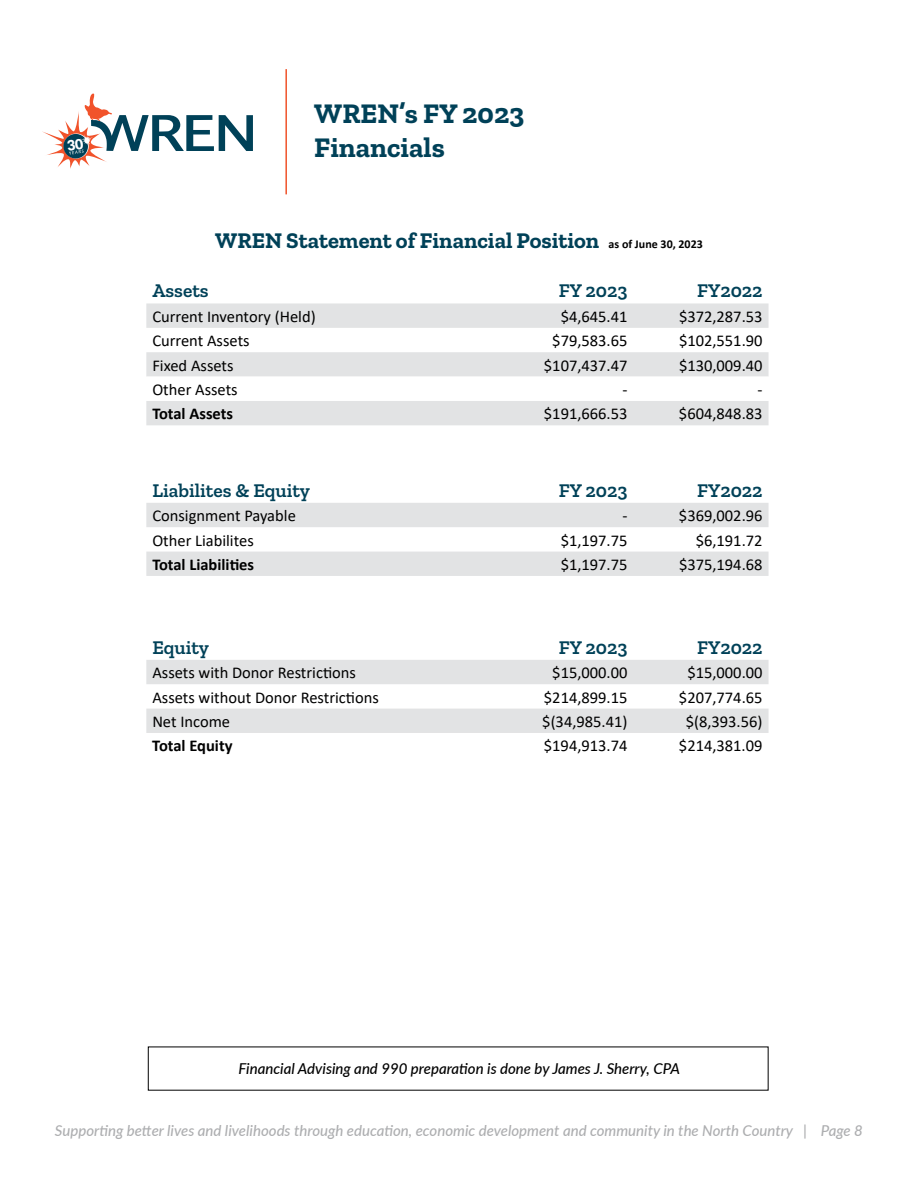
<style>
.page{position:relative;width:918px;height:1188px;background:#fff}
.page>*{position:absolute;margin:0;border:0;box-sizing:border-box;transform-origin:0 0}
.t1{font:700 28.5px "Zilla Slab";color:#004158}
.t2{font:700 22.5px "Zilla Slab";color:#004158}
.t3{font:600 19.5px "Zilla Slab";color:#004158}
.t4{font:16.5px "Calibri";color:#000}
.t5{font:700 16.5px "Calibri";color:#000}
.t6{font:italic 500 15px "Lato";color:#adaeb0}
.t7{font:italic 500 15px "Lato";color:#000}
.s1{font-family:"Calibri";font-size:12px;color:#000}
</style>
<div class="page">
<hr style="left:285px;top:69px;width:2px;height:125px;background:#f0532b">
<svg style="left:146px;top:303px;width:623px;height:122px;fill:#e2e3e4"></svg>
<svg style="left:146px;top:377px;width:623px;height:24px"></svg>
<svg style="left:146px;top:503px;width:623px;height:73px;fill:#e2e3e4"></svg>
<svg style="left:146px;top:660px;width:623px;height:73px;fill:#e2e3e4"></svg>
<svg style="left:43px;top:94px;width:210px;height:75px"></svg>
<h1 class="t1" style="left:314px;top:102px;width:212px">WREN’s FY 2023</h1>
<h1 class="t1" style="left:314px;top:136px;width:132px">Financials</h1>
<h2 class="t2" style="left:215px;top:232px;width:489px">WREN Statement of Financial Position <span class="s1">as of June 30, 2023</span></h2>
<p class="t3" style="left:152px;top:283px;width:58px">Assets</p>
<p class="t3" style="left:559px;top:283px;width:70px">FY 2023</p>
<p class="t3" style="left:697px;top:283px;width:67px">FY2022</p>
<p class="t4" style="left:152px;top:310px;width:165px">Current Inventory (Held)</p>
<p class="t4" style="left:561px;top:310px;width:68px">$4,645.41</p>
<p class="t4" style="left:679px;top:310px;width:85px">$372,287.53</p>
<p class="t4" style="left:152px;top:334px;width:99px">Current Assets</p>
<p class="t4" style="left:552px;top:334px;width:77px">$79,583.65</p>
<p class="t4" style="left:679px;top:334px;width:85px">$102,551.90</p>
<p class="t4" style="left:152px;top:358px;width:83px">Fixed Assets</p>
<p class="t4" style="left:544px;top:358px;width:85px">$107,437.47</p>
<p class="t4" style="left:679px;top:358px;width:85px">$130,009.40</p>
<p class="t4" style="left:152px;top:383px;width:87px">Other Assets</p>
<p class="t4" style="left:622px;top:383px;width:7px">-</p>
<p class="t4" style="left:757px;top:383px;width:7px">-</p>
<p class="t5" style="left:152px;top:407px;width:82px">Total Assets</p>
<p class="t4" style="left:544px;top:407px;width:85px">$191,666.53</p>
<p class="t4" style="left:679px;top:407px;width:85px">$604,848.83</p>
<p class="t3" style="left:152px;top:483px;width:159px">Liabilites &amp; Equity</p>
<p class="t3" style="left:559px;top:483px;width:70px">FY 2023</p>
<p class="t3" style="left:697px;top:483px;width:67px">FY2022</p>
<p class="t4" style="left:152px;top:509px;width:145px">Consignment Payable</p>
<p class="t4" style="left:622px;top:509px;width:7px">-</p>
<p class="t4" style="left:679px;top:509px;width:85px">$369,002.96</p>
<p class="t4" style="left:152px;top:533px;width:103px">Other Liabilites</p>
<p class="t4" style="left:561px;top:533px;width:68px">$1,197.75</p>
<p class="t4" style="left:696px;top:533px;width:68px">$6,191.72</p>
<p class="t5" style="left:152px;top:553px;width:103px">Total Liabili琀椀es</p>
<p class="t4" style="left:561px;top:558px;width:68px">$1,197.75</p>
<p class="t4" style="left:679px;top:558px;width:85px">$375,194.68</p>
<p class="t3" style="left:152px;top:640px;width:58px">Equity</p>
<p class="t3" style="left:559px;top:640px;width:70px">FY 2023</p>
<p class="t3" style="left:697px;top:640px;width:67px">FY2022</p>
<p class="t4" style="left:152px;top:661px;width:205px">Assets with Donor Restric琀椀ons</p>
<p class="t4" style="left:552px;top:666px;width:77px">$15,000.00</p>
<p class="t4" style="left:687px;top:666px;width:77px">$15,000.00</p>
<p class="t4" style="left:152px;top:686px;width:228px">Assets without Donor Restric琀椀ons</p>
<p class="t4" style="left:544px;top:690px;width:85px">$214,899.15</p>
<p class="t4" style="left:679px;top:690px;width:85px">$207,774.65</p>
<p class="t4" style="left:152px;top:715px;width:79px">Net Income</p>
<p class="t4" style="left:542px;top:715px;width:87px">$(34,985.41)</p>
<p class="t4" style="left:686px;top:715px;width:78px">$(8,393.56)</p>
<p class="t5" style="left:152px;top:739px;width:82px">Total Equity</p>
<p class="t4" style="left:544px;top:739px;width:85px">$194,913.74</p>
<p class="t4" style="left:679px;top:739px;width:85px">$214,381.09</p>
<p class="t7" style="left:238px;top:1058px;width:443px">Financial Advising and 990 prepara琀椀on is done by James J. Sherry, CPA</p>
<p class="t6" style="left:55px;top:1119px;width:810px">Suppor琀椀ng be琀琀er lives and livelihoods through educa琀椀on, economic development and community in the North Country | Page 8</p>
</div>
